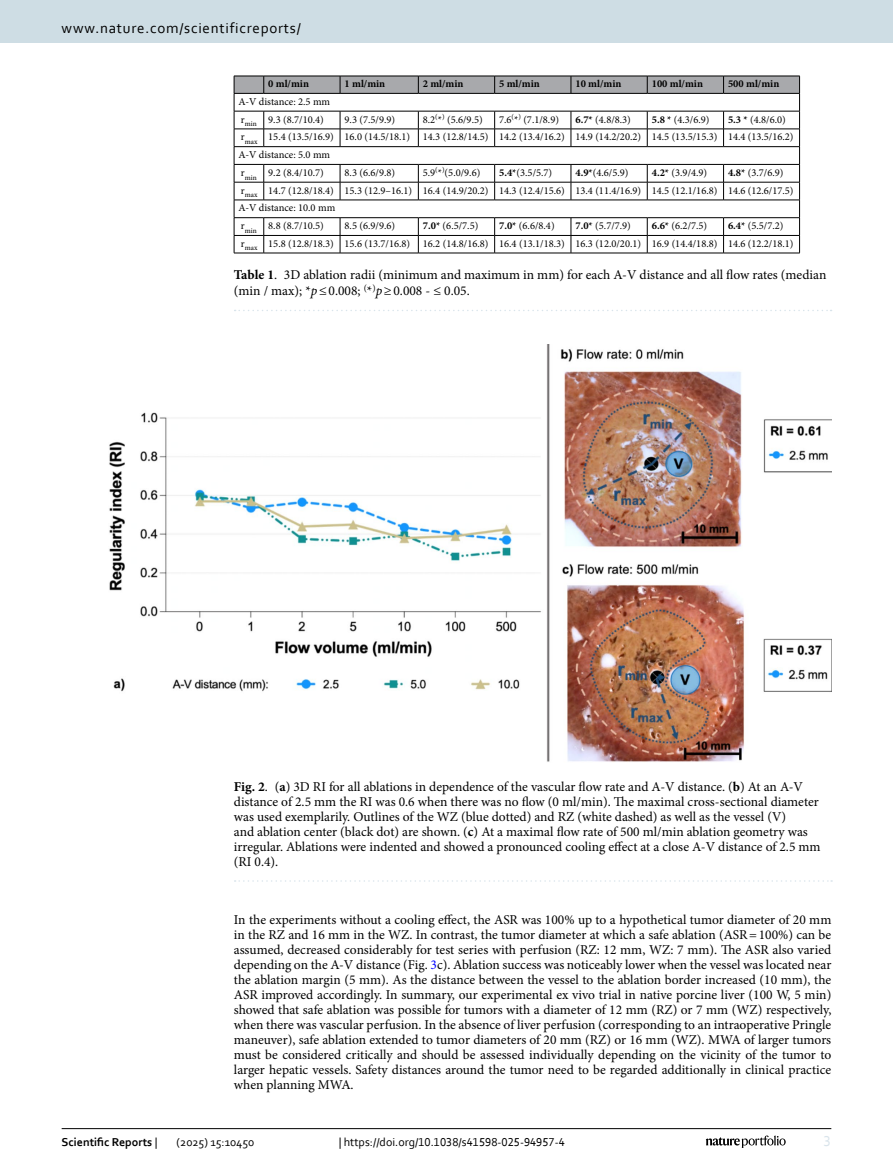
<style>
.page{position:relative;width:893px;height:1174px;background:#fff}
.page>*{position:absolute;margin:0;border:0;box-sizing:border-box;transform-origin:0 0}
.t1{font:15px "Corbel";letter-spacing:.05em;color:#000}
.t2{font:15px "Corbel";color:#d9e4eb}
.Body_Text{font:13.5px/15px "Minion Pro";color:#000;text-align:justify}
.Figure_Caption{font:13.5px/15px "Minion Pro";color:#000}
.Table_Caption{font:13.5px/16.5px "Minion Pro";color:#000}
.t3{font:12px "Corbel";color:#000}
.t4{font:700 12px "Corbel";color:#000}
.Table_Body{font:10.5px "Minion Pro";color:#000}
.Table_Head{font:700 10.5px "Minion Pro";color:#000}
.Table_Body-2{font:7.35px "Minion Pro";color:#000}
.s1{font-weight:700}
.s2{font-style:italic}
.s3{color:#00f}
.s4{font-weight:400}
</style>
<div class="page">
<img style="left:109px;top:345px;width:722px;height:417px">
<svg style="left:235px;top:880px;width:597px;height:1px"></svg>
<hr style="left:264px;top:253px;width:76px;height:1px;background:#000">
<hr style="left:340px;top:253px;width:78px;height:1px;background:#000">
<hr style="left:418px;top:253px;width:77px;height:1px;background:#000">
<hr style="left:495px;top:253px;width:76px;height:1px;background:#000">
<hr style="left:571px;top:253px;width:76px;height:1px;background:#000">
<hr style="left:647px;top:253px;width:77px;height:1px;background:#000">
<svg style="left:234px;top:76px;width:566px;height:177px"></svg>
<hr style="left:724px;top:253px;width:76px;height:1px;background:#000">
<hr style="left:234px;top:253px;width:30px;height:1px;background:#000">
<svg style="left:235px;top:310px;width:597px;height:1px"></svg>
<hr style="left:62px;top:1128px;width:769px;height:1px;background:#000">
<svg style="left:706px;top:1135px;width:80px;height:12px"></svg>
<div style="left:0;top:0;width:893px;height:43px;background:#cedde4"></div>
<p class="t1" style="left:62px;top:18px;width:241px">www.nature.com/scientificreports/</p>
<p class="Table_Head" style="left:268px;top:77px;width:42px">0 ml/min</p>
<p class="Table_Head" style="left:345px;top:77px;width:42px">1 ml/min</p>
<p class="Table_Head" style="left:423px;top:77px;width:42px">2 ml/min</p>
<p class="Table_Head" style="left:499px;top:77px;width:42px">5 ml/min</p>
<p class="Table_Head" style="left:575px;top:77px;width:47px">10 ml/min</p>
<p class="Table_Head" style="left:652px;top:77px;width:53px">100 ml/min</p>
<p class="Table_Head" style="left:728px;top:77px;width:53px">500 ml/min</p>
<p class="Table_Body" style="left:239px;top:95px;width:93px">A-V distance: 2.5 mm</p>
<p class="Table_Body-2" style="left:241px;top:119px;width:17px"><sup>r</sup>min</p>
<p class="Table_Body" style="left:268px;top:112px;width:57px">9.3 (8.7/10.4)</p>
<p class="Table_Body" style="left:345px;top:112px;width:52px">9.3 (7.5/9.9)</p>
<p class="Table_Body" style="left:423px;top:112px;width:61px">8.2<sup>(</sup>*<sup>)</sup> (5.6/9.5)</p>
<p class="Table_Body" style="left:499px;top:112px;width:61px">7.6<sup>(</sup>*<sup>)</sup> (7.1/8.9)</p>
<p class="Table_Body" style="left:575px;top:112px;width:57px"><span class="s1">6.7*</span> (4.8/8.3)</p>
<p class="Table_Body" style="left:652px;top:112px;width:59px"><span class="s1">5.8 *</span> (4.3/6.9)</p>
<p class="Table_Body" style="left:728px;top:112px;width:59px"><span class="s1">5.3 *</span> (4.8/6.0)</p>
<p class="Table_Body-2" style="left:241px;top:137px;width:18px"><sup>r</sup>max</p>
<p class="Table_Body" style="left:268px;top:130px;width:67px">15.4 (13.5/16.9)</p>
<p class="Table_Body" style="left:345px;top:130px;width:67px">16.0 (14.5/18.1)</p>
<p class="Table_Body" style="left:423px;top:130px;width:67px">14.3 (12.8/14.5)</p>
<p class="Table_Body" style="left:499px;top:130px;width:67px">14.2 (13.4/16.2)</p>
<p class="Table_Body" style="left:575px;top:130px;width:67px">14.9 (14.2/20.2)</p>
<p class="Table_Body" style="left:652px;top:130px;width:67px">14.5 (13.5/15.3)</p>
<p class="Table_Body" style="left:728px;top:130px;width:67px">14.4 (13.5/16.2)</p>
<p class="Table_Body" style="left:239px;top:148px;width:93px">A-V distance: 5.0 mm</p>
<p class="Table_Body-2" style="left:241px;top:172px;width:17px"><sup>r</sup>min</p>
<p class="Table_Body" style="left:268px;top:166px;width:57px">9.2 (8.4/10.7)</p>
<p class="Table_Body" style="left:345px;top:166px;width:52px">8.3 (6.6/9.8)</p>
<p class="Table_Body" style="left:423px;top:166px;width:59px">5.9<sup>(</sup>*<sup>)</sup>(5.0/9.6)</p>
<p class="Table_Body" style="left:499px;top:166px;width:55px"><span class="s1">5.4*</span>(3.5/5.7)</p>
<p class="Table_Body" style="left:575px;top:166px;width:55px"><span class="s1">4.9*</span>(4.6/5.9)</p>
<p class="Table_Body" style="left:652px;top:166px;width:57px"><span class="s1">4.2*</span> (3.9/4.9)</p>
<p class="Table_Body" style="left:728px;top:166px;width:57px"><span class="s1">4.8*</span> (3.7/6.9)</p>
<p class="Table_Body-2" style="left:241px;top:190px;width:18px"><sup>r</sup>max</p>
<p class="Table_Body" style="left:268px;top:183px;width:67px">14.7 (12.8/18.4)</p>
<p class="Table_Body" style="left:345px;top:183px;width:69px">15.3 (12.9–16.1)</p>
<p class="Table_Body" style="left:423px;top:183px;width:67px">16.4 (14.9/20.2)</p>
<p class="Table_Body" style="left:499px;top:183px;width:67px">14.3 (12.4/15.6)</p>
<p class="Table_Body" style="left:575px;top:183px;width:67px">13.4 (11.4/16.9)</p>
<p class="Table_Body" style="left:652px;top:183px;width:67px">14.5 (12.1/16.8)</p>
<p class="Table_Body" style="left:728px;top:183px;width:67px">14.6 (12.6/17.5)</p>
<p class="Table_Body" style="left:239px;top:201px;width:98px">A-V distance: 10.0 mm</p>
<p class="Table_Body-2" style="left:241px;top:226px;width:17px"><sup>r</sup>min</p>
<p class="Table_Body" style="left:268px;top:219px;width:57px">8.8 (8.7/10.5)</p>
<p class="Table_Body" style="left:345px;top:219px;width:52px">8.5 (6.9/9.6)</p>
<p class="Table_Body" style="left:423px;top:219px;width:57px"><span class="s1">7.0*</span> (6.5/7.5)</p>
<p class="Table_Body" style="left:499px;top:219px;width:57px"><span class="s1">7.0*</span> (6.6/8.4)</p>
<p class="Table_Body" style="left:575px;top:219px;width:57px"><span class="s1">7.0*</span> (5.7/7.9)</p>
<p class="Table_Body" style="left:652px;top:219px;width:57px"><span class="s1">6.6*</span> (6.2/7.5)</p>
<p class="Table_Body" style="left:728px;top:219px;width:57px"><span class="s1">6.4*</span> (5.5/7.2)</p>
<p class="Table_Body-2" style="left:241px;top:243px;width:18px"><sup>r</sup>max</p>
<p class="Table_Body" style="left:268px;top:236px;width:67px">15.8 (12.8/18.3)</p>
<p class="Table_Body" style="left:345px;top:236px;width:67px">15.6 (13.7/16.8)</p>
<p class="Table_Body" style="left:423px;top:236px;width:67px">16.2 (14.8/16.8)</p>
<p class="Table_Body" style="left:499px;top:236px;width:67px">16.4 (13.1/18.3)</p>
<p class="Table_Body" style="left:575px;top:236px;width:67px">16.3 (12.0/20.1)</p>
<p class="Table_Body" style="left:652px;top:236px;width:67px">16.9 (14.4/18.8)</p>
<p class="Table_Body" style="left:728px;top:236px;width:67px">14.6 (12.2/18.1)</p>
<p class="Table_Caption" style="left:234px;top:266px;width:594px"><span class="s1">Table 1</span>. 3D ablation radii (minimum and maximum in mm) for each A-V distance and all flow rates (median (min / max); *<span class="s2">p</span>≤0.008; <sup>(</sup>*<sup>)</sup><span class="s2">p</span>≥0.008 - ≤ 0.05.</p>
<p class="Figure_Caption" style="left:234px;top:779px;width:588px"><span class="s1">Fig. 2</span>. (<span class="s1">a</span>) 3D RI for all ablations in dependence of the vascular flow rate and A-V distance. (<span class="s1">b</span>) At an A-V distance of 2.5 mm the RI was 0.6 when there was no flow (0 ml/min). The maximal cross-sectional diameter was used exemplarily. Outlines of the WZ (blue dotted) and RZ (white dashed) as well as the vessel (V)<br>and ablation center (black dot) are shown. (<span class="s1">c</span>) At a maximal flow rate of 500 ml/min ablation geometry was irregular. Ablations were indented and showed a pronounced cooling effect at a close A-V distance of 2.5 mm (RI 0.4).</p>
<p class="Body_Text" style="left:234px;top:912px;width:599px">In the experiments without a cooling effect, the ASR was 100% up to a hypothetical tumor diameter of 20 mm in the RZ and 16 mm in the WZ. In contrast, the tumor diameter at which a safe ablation (ASR=100%) can be assumed, decreased considerably for test series with perfusion (RZ: 12 mm, WZ: 7 mm). The ASR also varied depending on the A-V distance (Fig. <span class="s3">3</span>c). Ablation success was noticeably lower when the vessel was located near the ablation margin (5 mm). As the distance between the vessel to the ablation border increased (10 mm), the ASR improved accordingly. In summary, our experimental ex vivo trial in native porcine liver (100 W, 5 min) showed that safe ablation was possible for tumors with a diameter of 12 mm (RZ) or 7 mm (WZ) respectively, when there was vascular perfusion. In the absence of liver perfusion (corresponding to an intraoperative Pringle maneuver), safe ablation extended to tumor diameters of 20 mm (RZ) or 16 mm (WZ). MWA of larger tumors must be considered critically and should be assessed individually depending on the vicinity of the tumor to larger hepatic vessels. Safety distances around the tumor need to be regarded additionally in clinical practice when planning MWA.</p>
<p class="t4" style="left:62px;top:1134px;width:97px">Scientific Reports <span class="s4">|</span></p>
<p class="t3" style="left:177px;top:1134px;width:79px">(2025) 15:10450</p>
<p class="t3" style="left:339px;top:1134px;width:228px">| https://doi.org/10.1038/s41598-025-94957-4</p>
<p class="t2" style="left:824px;top:1132px;width:9px">3</p>
</div>
